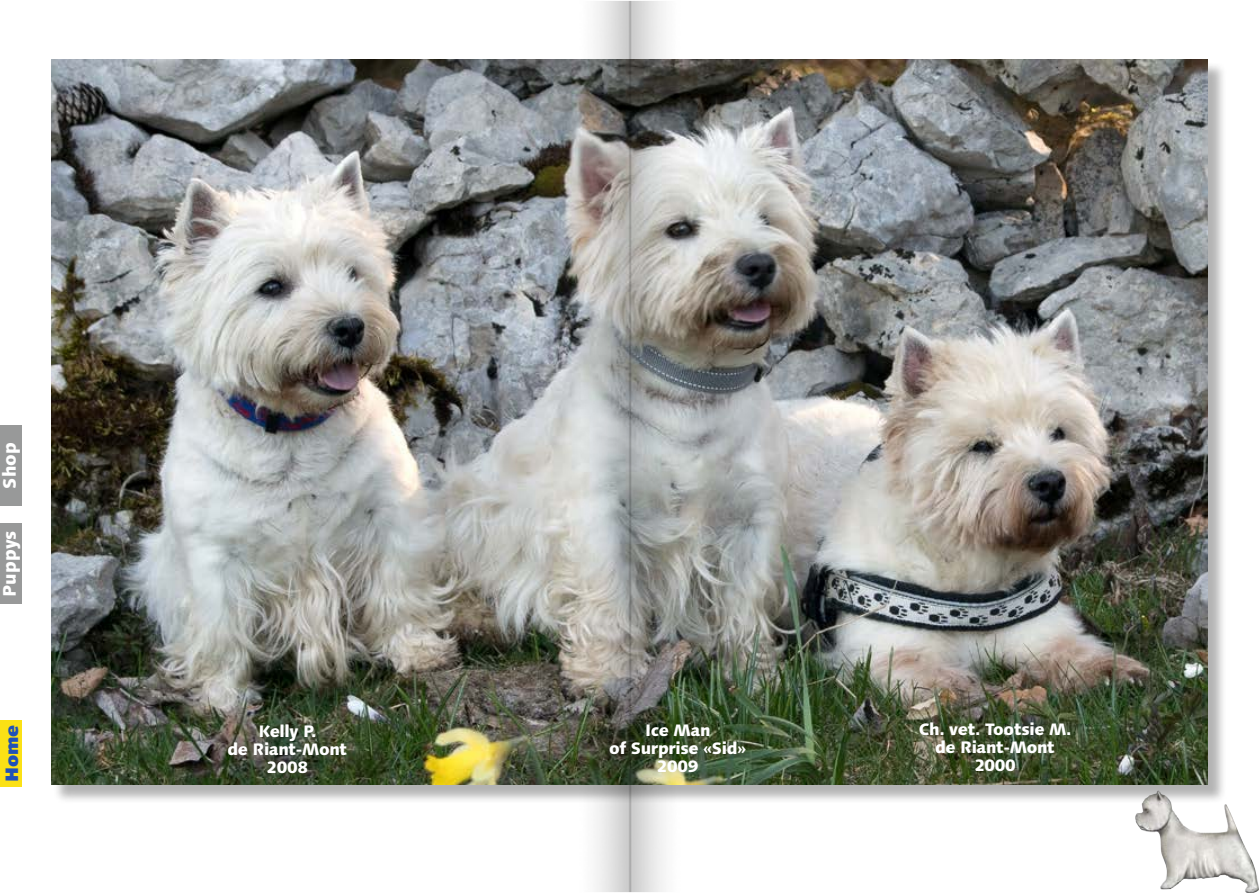
<style>
.page{position:relative;width:1259px;height:893px;background:#fff}
.page>*{position:absolute;margin:0;border:0;box-sizing:border-box;transform-origin:0 0}
.t1{font:800 18px "Linotype Syntax";color:#fff}
.t2{font:900 18px "Linotype Syntax";color:#1f51b8}
.t3{font:800 16.5px/18px "Linotype Syntax";letter-spacing:-.025em;color:#fff;text-align:center}
</style>
<div class="page">
<img style="left:51px;top:2px;width:1157px;height:889px">
<img style="left:1133px;top:803px;width:126px;height:90px">
<div style="left:0;top:720px;width:22px;height:67px;background:#fbe115"></div>
<div style="left:0;top:523px;width:22px;height:81px;background:#989999"></div>
<div style="left:0;top:425px;width:22px;height:81px;background:#989999"></div>
<div style="left:53px;top:62px;width:1174px;height:741px;background:#000;opacity:.3"></div>
<img style="left:51px;top:60px;width:1157px;height:725px">
<p class="t1" style="left:-2px;top:489px;width:47px;rotate:-90deg">Shop</p>
<p class="t1" style="left:-2px;top:597px;width:68px;rotate:-90deg">Puppys</p>
<p class="t2" style="left:0;top:782px;width:59px;rotate:-90deg">Home</p>
<p class="t3" style="left:227px;top:722px;width:121px">Kelly P.<br>de Riant-Mont<br>2008</p>
<p class="t3" style="left:609px;top:721px;width:139px">Ice Man<br>of Surprise «Sid»<br>2009</p>
<p class="t3" style="left:919px;top:720px;width:154px">Ch. vet. Tootsie M. de Riant-Mont<br>2000</p>
</div>
